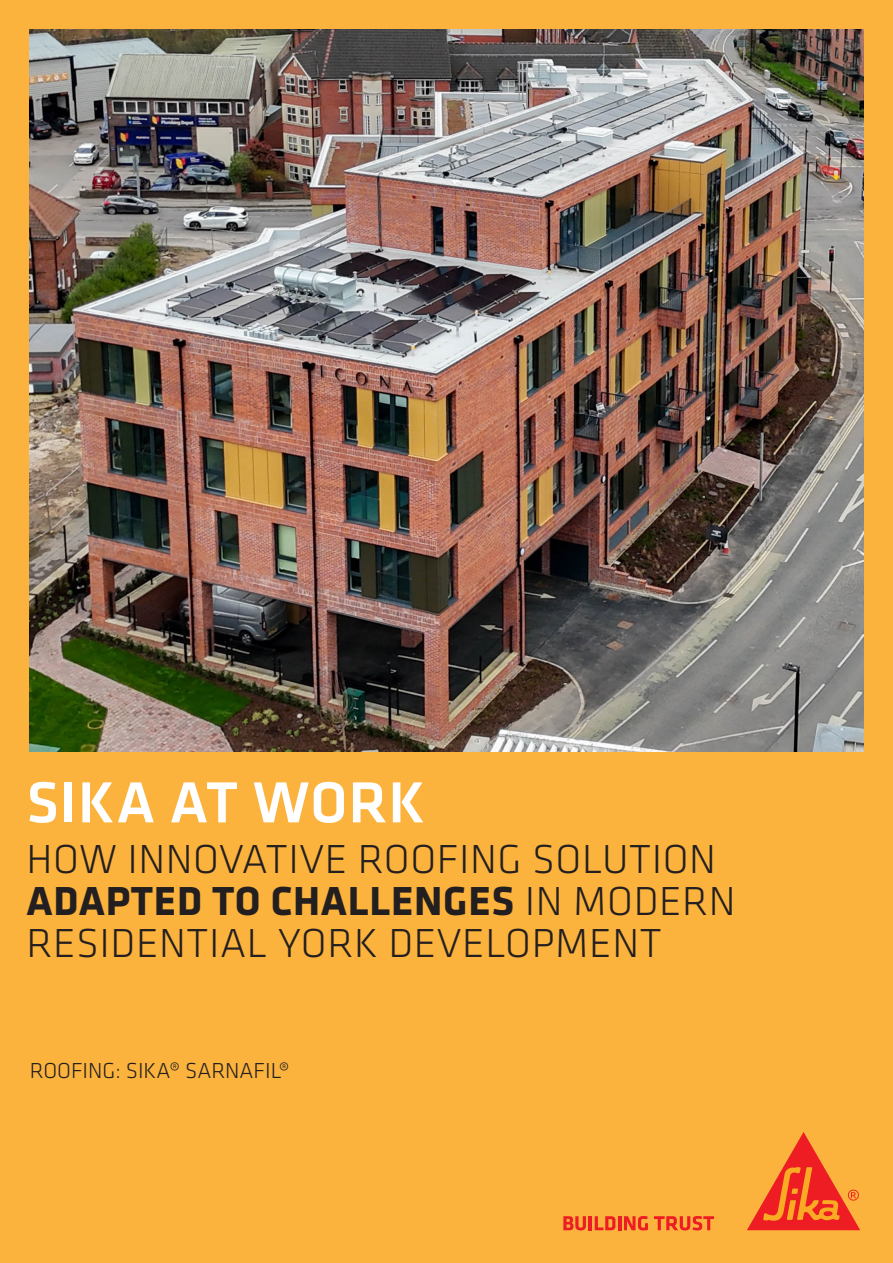
<style>
.page{position:relative;width:893px;height:1263px;background:#fcb33d}
.page>*{position:absolute;margin:0;border:0;box-sizing:border-box;transform-origin:0 0}
.SI_Klavika_COVER_Titel{font:500 60px "Klavika";letter-spacing:.015em;color:#fff}
.SI_Klavika_COVER_Titel-2{font:300 42px/42px "Klavika";letter-spacing:.015em;color:#231f20}
.SI_Klavika_COVER_Subline{font:300 22.5px "Klavika";color:#231f20}
.s1{font-weight:700}
</style>
<div class="page">
<img style="left:30px;top:30px;width:833px;height:722px">
<svg style="left:563px;top:1216px;width:23px;height:14px"></svg>
<hr style="left:589px;top:1216px;width:3px;height:14px;background:#ee1d23">
<svg style="left:595px;top:1216px;width:20px;height:14px"></svg>
<hr style="left:618px;top:1216px;width:3px;height:14px;background:#ee1d23">
<svg style="left:624px;top:1216px;width:24px;height:14px"></svg>
<svg style="left:654px;top:1216px;width:60px;height:14px"></svg>
<svg style="left:747px;top:1132px;width:113px;height:98px"></svg>
<p class="SI_Klavika_COVER_Titel" style="left:27px;top:762px;width:400px">SIKA AT WORK</p>
<p class="SI_Klavika_COVER_Titel-2" style="left:27px;top:837px;width:711px">HOW INNOVATIVE ROOFING SOLUTION<br><span class="s1">ADAPTED TO CHALLENGES</span> IN MODERN<br>RESIDENTIAL YORK DEVELOPMENT</p>
<p class="SI_Klavika_COVER_Subline" style="left:30px;top:1057px;width:261px">ROOFING: SIKA® SARNAFIL®</p>
</div>
